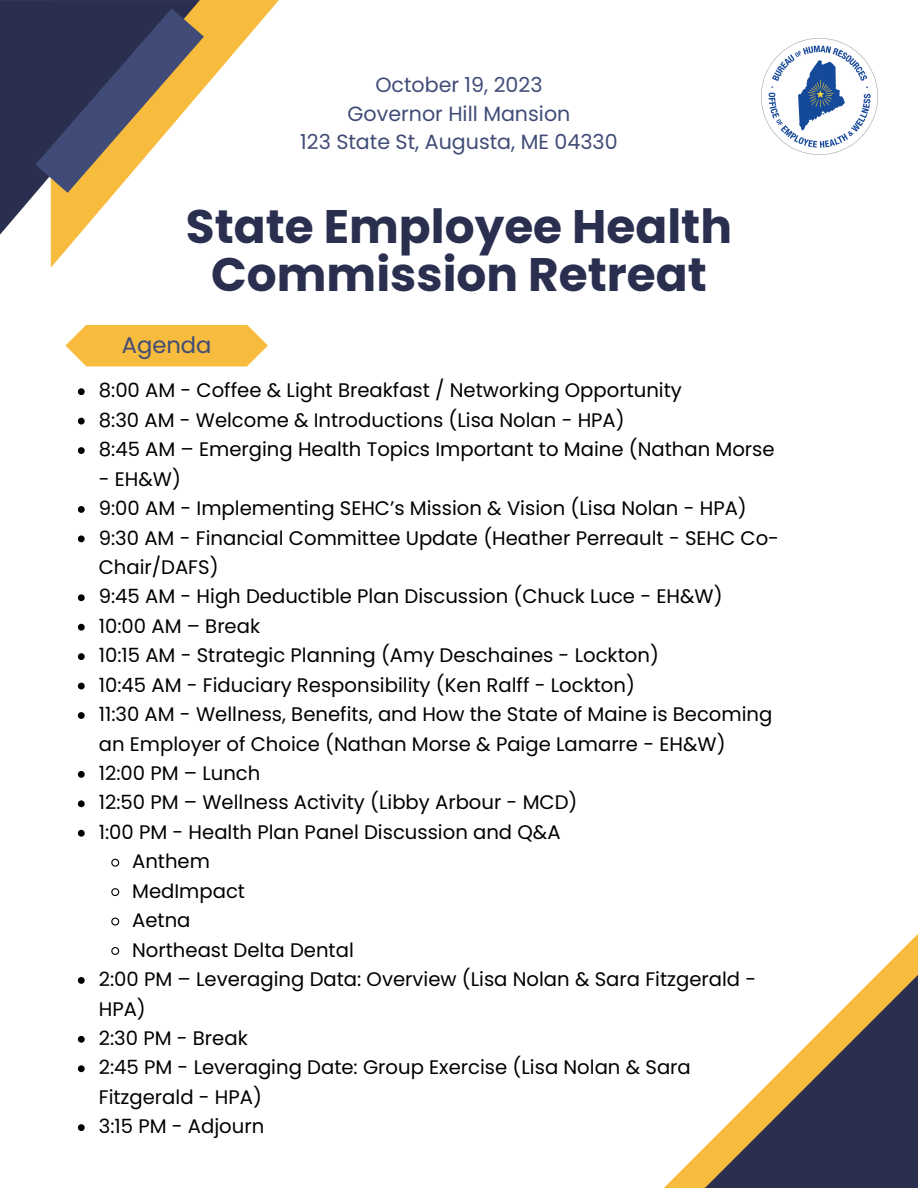
<style>
.page{position:relative;width:918px;height:1188px;background:#fff}
.page>*{position:absolute;margin:0;border:0;box-sizing:border-box;transform-origin:0 0}
.t1{font:700 46.95px/48.3px "Poppins";color:#2a2f4f;text-align:center}
.t2{font:22.65px "Poppins";color:#404c77}
.t3{font:20.55px "Poppins";color:#404c77}
.t4{font:19.65px/29.4px "Poppins";color:#000}
</style>
<div class="page">
<svg style="left:200px;top:0;width:79px;height:88px"></svg>
<svg style="left:0;top:0;width:200px;height:268px"></svg>
<svg style="left:35px;top:8px;width:169px;height:185px"></svg>
<svg style="left:664px;top:934px;width:254px;height:254px"></svg>
<svg style="left:65px;top:325px;width:203px;height:41px;background:#f7c150"></svg>
<img style="left:762px;top:39px;width:116px;height:116px">
<svg style="left:78px;top:388px;width:7px;height:7px"></svg>
<svg style="left:78px;top:418px;width:7px;height:7px"></svg>
<svg style="left:78px;top:447px;width:7px;height:7px"></svg>
<svg style="left:78px;top:506px;width:7px;height:7px"></svg>
<svg style="left:78px;top:535px;width:7px;height:7px"></svg>
<svg style="left:78px;top:594px;width:7px;height:7px"></svg>
<svg style="left:78px;top:624px;width:7px;height:7px"></svg>
<svg style="left:78px;top:653px;width:7px;height:7px"></svg>
<svg style="left:78px;top:683px;width:7px;height:6px"></svg>
<svg style="left:78px;top:712px;width:7px;height:7px"></svg>
<svg style="left:78px;top:771px;width:7px;height:7px"></svg>
<svg style="left:78px;top:800px;width:7px;height:7px"></svg>
<svg style="left:78px;top:830px;width:7px;height:7px"></svg>
<svg style="left:111px;top:858px;width:9px;height:9px"></svg>
<svg style="left:111px;top:888px;width:9px;height:9px"></svg>
<svg style="left:111px;top:917px;width:9px;height:9px"></svg>
<svg style="left:111px;top:947px;width:9px;height:8px"></svg>
<svg style="left:78px;top:977px;width:7px;height:7px"></svg>
<svg style="left:78px;top:1036px;width:7px;height:7px"></svg>
<svg style="left:78px;top:1065px;width:7px;height:7px"></svg>
<svg style="left:78px;top:1124px;width:7px;height:7px"></svg>
<p class="t3" style="left:375px;top:71px;width:169px">October 19, 2023</p>
<p class="t3" style="left:348px;top:99px;width:224px">Governor Hill Mansion</p>
<p class="t3" style="left:300px;top:127px;width:319px">123 State St, Augusta, ME 04330</p>
<p class="t1" style="left:186px;top:202px;width:548px">State Employee Health<br>Commission Retreat</p>
<p class="t2" style="left:122px;top:329px;width:91px">Agenda</p>
<p class="t4" style="left:99px;top:376px;width:585px">8:00 AM - Coffee &amp; Light Breakfast / Networking Opportunity</p>
<p class="t4" style="left:99px;top:405px;width:527px">8:30 AM - Welcome &amp; Introductions (Lisa Nolan - HPA)</p>
<p class="t4" style="left:99px;top:435px;width:677px">8:45 AM – Emerging Health Topics Important to Maine (Nathan Morse</p>
<p class="t4" style="left:99px;top:464px;width:84px">- EH&amp;W)</p>
<p class="t4" style="left:99px;top:494px;width:650px">9:00 AM - Implementing SEHC’s Mission &amp; Vision (Lisa Nolan - HPA)</p>
<p class="t4" style="left:99px;top:523px;width:682px">9:30 AM - Financial Committee Update (Heather Perreault - SEHC Co-<br>Chair/DAFS)</p>
<p class="t4" style="left:99px;top:582px;width:625px">9:45 AM - High Deductible Plan Discussion (Chuck Luce - EH&amp;W)</p>
<p class="t4" style="left:99px;top:611px;width:163px">10:00 AM – Break</p>
<p class="t4" style="left:99px;top:641px;width:562px">10:15 AM - Strategic Planning (Amy Deschaines - Lockton)</p>
<p class="t4" style="left:99px;top:670px;width:538px">10:45 AM - Fiduciary Responsibility (Ken Ralff - Lockton)</p>
<p class="t4" style="left:99px;top:700px;width:675px">11:30 AM - Wellness, Benefits, and How the State of Maine is Becoming an Employer of Choice (Nathan Morse &amp; Paige Lamarre - EH&amp;W)</p>
<p class="t4" style="left:99px;top:758px;width:163px">12:00 PM – Lunch</p>
<p class="t4" style="left:99px;top:788px;width:480px">12:50 PM – Wellness Activity (Libby Arbour - MCD)</p>
<p class="t4" style="left:99px;top:817px;width:463px">1:00 PM - Health Plan Panel Discussion and Q&amp;A</p>
<p class="t4" style="left:132px;top:847px;width:79px">Anthem</p>
<p class="t4" style="left:132px;top:876px;width:114px">MedImpact</p>
<p class="t4" style="left:132px;top:906px;width:60px">Aetna</p>
<p class="t4" style="left:132px;top:935px;width:223px">Northeast Delta Dental</p>
<p class="t4" style="left:99px;top:965px;width:659px">2:00 PM – Leveraging Data: Overview (Lisa Nolan &amp; Sara Fitzgerald -<br>HPA)</p>
<p class="t4" style="left:99px;top:1023px;width:150px">2:30 PM - Break</p>
<p class="t4" style="left:99px;top:1053px;width:594px">2:45 PM - Leveraging Date: Group Exercise (Lisa Nolan &amp; Sara<br>Fitzgerald - HPA)</p>
<p class="t4" style="left:99px;top:1112px;width:167px">3:15 PM - Adjourn</p>
</div>
